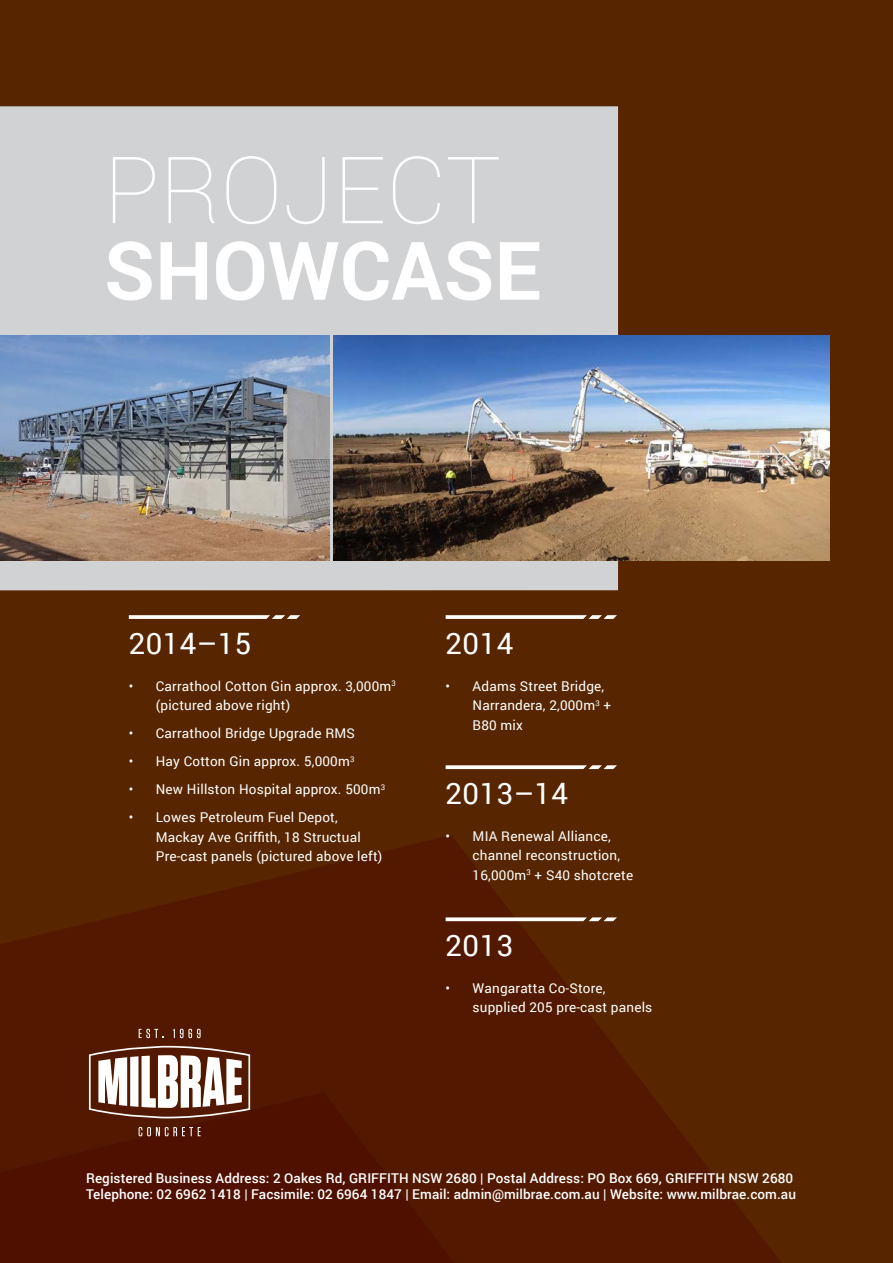
<style>
.page{position:relative;width:893px;height:1263px;background:#572500}
.page>*{position:absolute;margin:0;border:0;box-sizing:border-box;transform-origin:0 0}
.t1{font:100 93px "Roboto";color:#fff}
.t2{font:700 81px "Roboto";color:#fff}
.Paragraph_Style{font:29.4px "Roboto";letter-spacing:.015em;color:#fff}
.t3{font:13.5px/19.5px "Roboto";letter-spacing:.015em;color:#fff}
.t4{font:500 13.5px/16.5px "Roboto";letter-spacing:.005em;color:#fff}
</style>
<div class="page">
<svg style="left:0;top:835px;width:781px;height:428px;fill:#531900"></svg>
<svg style="left:0;top:1092px;width:471px;height:171px;fill:#4f1000"></svg>
<svg style="left:89px;top:1046px;width:161px;height:72px"></svg>
<svg style="left:139px;top:1127px;width:62px;height:9px"></svg>
<svg style="left:139px;top:1029px;width:24px;height:9px"></svg>
<svg style="left:173px;top:1029px;width:28px;height:9px"></svg>
<div style="left:0;top:106px;width:618px;height:484px;background:#d1d2d4"></div>
<svg style="left:129px;top:615px;width:171px;height:4px"></svg>
<svg style="left:446px;top:615px;width:171px;height:4px"></svg>
<svg style="left:446px;top:917px;width:171px;height:4px"></svg>
<svg style="left:446px;top:765px;width:171px;height:4px"></svg>
<img style="left:334px;top:335px;width:495px;height:226px">
<img style="left:0;top:335px;width:330px;height:226px">
<p class="t1" style="left:104px;top:126px;width:399px">PROJECT</p>
<p class="t2" style="left:104px;top:214px;width:439px">SHOWCASE</p>
<p class="Paragraph_Style" style="left:129px;top:623px;width:124px">2014–15</p>
<p class="t3" style="left:156px;top:675px;width:242px;text-indent:-27px">• Carrathool Cotton Gin approx. 3,000m<sup>3 </sup>(pictured above right)</p>
<p class="t3" style="left:129px;top:723px;width:228px">• Carrathool Bridge Upgrade RMS</p>
<p class="t3" style="left:129px;top:751px;width:227px">• Hay Cotton Gin approx. 5,000m<sup>3</sup></p>
<p class="t3" style="left:129px;top:779px;width:258px">• New Hillston Hospital approx. 500m<sup>3</sup></p>
<p class="t3" style="left:156px;top:807px;width:228px;text-indent:-27px">• Lowes Petroleum Fuel Depot,<br>Mackay Ave Griffith, 18 Structual<br>Pre-cast panels (pictured above left)</p>
<p class="Paragraph_Style" style="left:446px;top:623px;width:69px">2014</p>
<p class="t3" style="left:473px;top:675px;width:140px;text-indent:-27px">• Adams Street Bridge,<br>Narrandera, 2,000m<sup>3</sup> +<br>B80 mix</p>
<p class="Paragraph_Style" style="left:446px;top:773px;width:124px">2013–14</p>
<p class="t3" style="left:473px;top:826px;width:162px;text-indent:-27px">• MIA Renewal Alliance, channel reconstruction,<br>16,000m<sup>3</sup> + S40 shotcrete</p>
<p class="Paragraph_Style" style="left:446px;top:925px;width:69px">2013</p>
<p class="t3" style="left:473px;top:978px;width:181px;text-indent:-27px">• Wangaratta Co-Store, supplied 205 pre-cast panels</p>
<p class="t4" style="left:86px;top:1169px;width:711px">Registered Business Address: 2 Oakes Rd, GRIFFITH NSW 2680 | Postal Address: PO Box 669, GRIFFITH NSW 2680<br>Telephone: 02 6962 1418 | Facsimile: 02 6964 1847 | Email: admin@milbrae.com.au | Website: www.milbrae.com.au</p>
</div>
